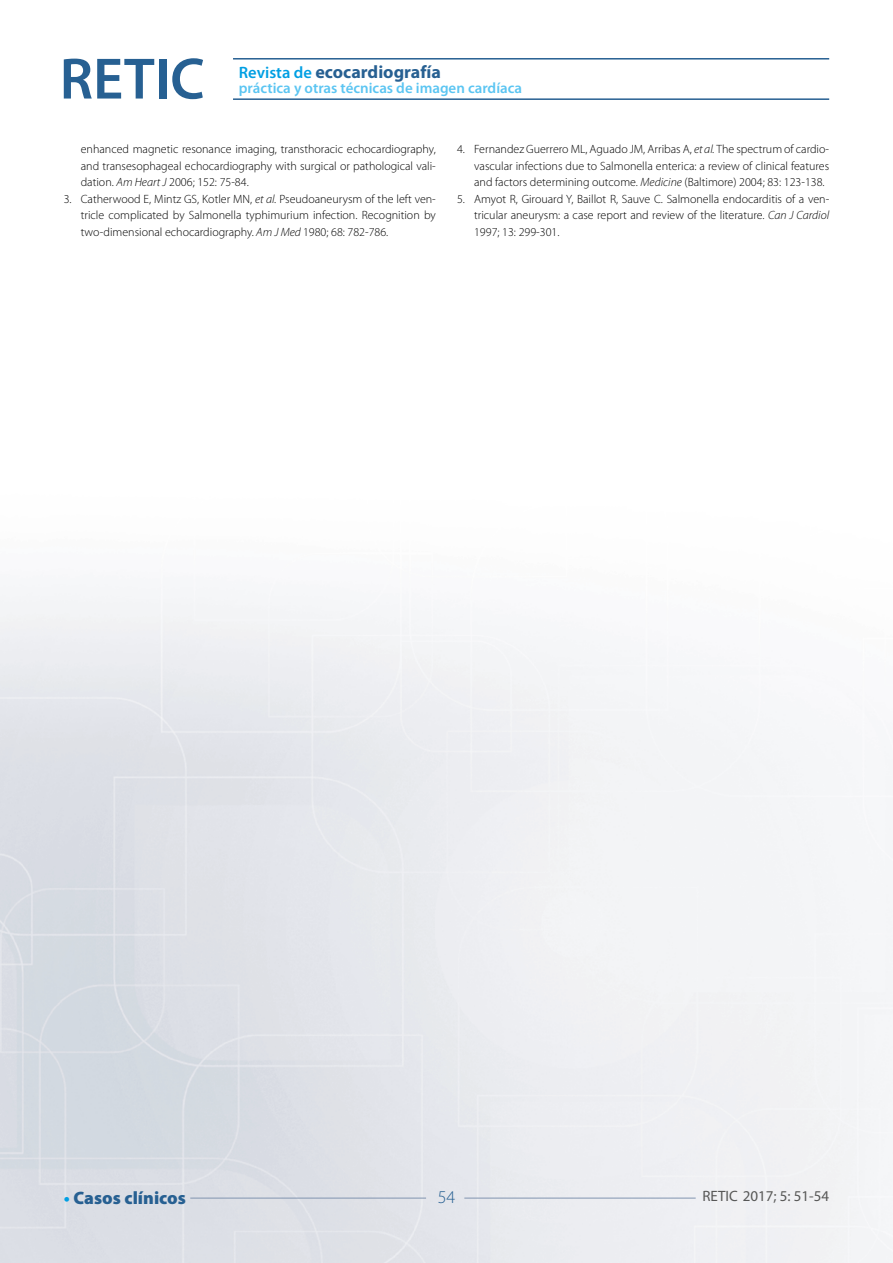
<style>
.page{position:relative;width:893px;height:1263px;background:#fff}
.page>*{position:absolute;margin:0;border:0;box-sizing:border-box;transform-origin:0 0}
.t1{font:700 18px "Myriad Pro";color:#276092}
.t2{font:900 18px "Myriad Pro";color:#276092}
.t3{font:300 18px "Myriad Pro";color:#276092}
.t4{font:600 15px "Myriad Pro";color:#5bc5f2}
.t5{font:15px "Myriad Pro";color:#575756}
.t6{font:300 12px/16.5px "Myriad Pro";color:#000;text-align:justify}
.s1{font-weight:600;font-size:16.5px;color:#009fe3}
.s2{font-style:italic}
.s3{font-weight:700;color:#009fe3}
.s4{font-style:inherit}
</style>
<div class="page">
<img style="left:0;top:58px;width:893px;height:1205px">
<hr style="left:233px;top:58px;width:596px;height:2px;background:#276092">
<hr style="left:233px;top:98px;width:596px;height:2px;background:#276092">
<hr style="left:190px;top:1198px;width:236px;height:1px;background:#8194b0">
<hr style="left:464px;top:1198px;width:232px;height:1px;background:#8194b0">
<svg style="left:64px;top:59px;width:90px;height:40px"></svg>
<div style="left:159px;top:59px;width:7px;height:40px;background:#276092"></div>
<svg style="left:172px;top:58px;width:31px;height:41px"></svg>
<h1 class="t1" style="left:239px;top:60px;width:204px"><span class="s1">Revista de</span> ecocardiografía</h1>
<p class="t4" style="left:239px;top:78px;width:285px">práctica y otras técnicas de imagen cardíaca</p>
<p class="t6" style="left:81px;top:141px;width:357px">enhanced magnetic resonance imaging, transthoracic echocardiography, and transesophageal echocardiography with surgical or pathological vali&shy;dation. <span class="s2">Am Heart J</span> 2006; 152: 75-84.</p>
<p class="t6" style="left:81px;top:190px;width:357px;text-indent:-17px">3. Catherwood E, Mintz GS, Kotler MN, <span class="s2">et al.</span> Pseudoaneurysm of the left ven&shy;tricle complicated by Salmonella typhimurium infection. Recognition by two-dimensional echocardiography. <span class="s2">Am J Med</span> 1980; 68: 782-786.</p>
<p class="t6" style="left:474px;top:141px;width:357px;text-indent:-17px">4. Fernandez Guerrero ML, Aguado JM, Arribas A, <span class="s2">et al.</span> The spectrum of cardio&shy;vascular infections due to Salmonella enterica: a review of clinical features and factors determining outcome. <span class="s2">Medicine</span> (Baltimore) 2004; 83: 123-138.</p>
<p class="t6" style="left:474px;top:190px;width:357px;text-indent:-17px">5. Amyot R, Girouard Y, Baillot R, Sauve C. Salmonella endocarditis of a ven&shy;tricular aneurysm: a case report and review of the literature. <span class="s2">Can J Cardiol </span>1997; 13: 299-301.</p>
<h1 class="t2" style="left:64px;top:1186px;width:124px"><span class="s3">•</span> <span class="s4">C</span>asos clínicos</h1>
<p class="t5" style="left:702px;top:1187px;width:128px">RETIC 2017; 5: 51-54</p>
<h1 class="t3" style="left:438px;top:1187px;width:19px">54</h1>
</div>
